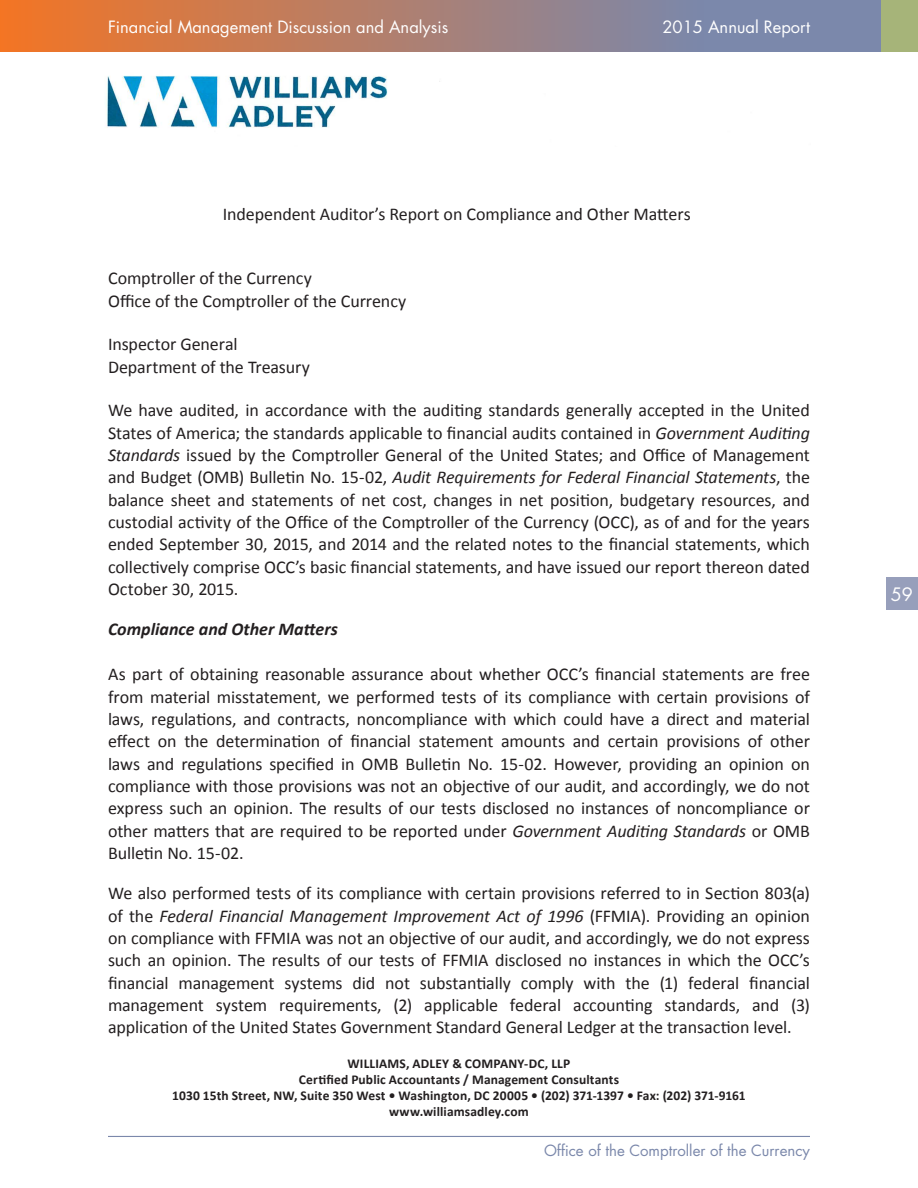
<style>
.page{position:relative;width:918px;height:1188px;background:#fff}
.page>*{position:absolute;margin:0;border:0;box-sizing:border-box;transform-origin:0 0}
.Auditor{font:18px/22.4px "Calibri";letter-spacing:-.005em;color:#231f20;text-align:justify}
.Auditor_Two{font:italic 700 18px "Calibri";color:#231f20}
.t1{font:18px "Futura Std";color:#fff}
.t2{font:16.5px "Futura Std";color:#fff}
.t3{font:15px "Futura Std";color:#7b88ab}
.Footnote{font:700 13.5px/16.2px "Calibri";letter-spacing:.01em;color:#231f20;text-align:center}
.s1{font-style:italic}
</style>
<div class="page">
<svg style="left:0;top:0;width:881px;height:52px;background:#aa8074"></svg>
<div style="left:881px;top:0;width:37px;height:52px;background:#a6b479"></div>
<hr style="left:108px;top:1136px;width:702px;height:1px;background:#7b88ab">
<div style="left:886px;top:578px;width:32px;height:32px;background:#979fbb"></div>
<img style="left:106px;top:75px;width:282px;height:53px">
<p class="t2" style="left:108px;top:16px;width:342px">Financial Management Discussion and Analysis</p>
<p class="t2" style="left:662px;top:16px;width:149px">2015 Annual Report</p>
<p class="Auditor" style="left:223px;top:203px;width:470px">Independent Auditor’s Report on Compliance and Other Matters</p>
<p class="Auditor" style="left:108px;top:267px;width:206px">Comptroller of the Currency</p>
<p class="Auditor" style="left:108px;top:290px;width:300px">Office of the Comptroller of the Currency</p>
<p class="Auditor" style="left:108px;top:333px;width:131px">Inspector General</p>
<p class="Auditor" style="left:108px;top:356px;width:203px">Department of the Treasury</p>
<p class="Auditor" style="left:108px;top:399px;width:704px">We have audited, in accordance with the auditing standards generally accepted in the United States of America; the standards applicable to financial audits contained in <span class="s1">Government Auditing Standards</span> issued by the Comptroller General of the United States; and Office of Management and Budget (OMB) Bulletin No. 15-02, <span class="s1">Audit Requirements for Federal Financial Statements</span>, the balance sheet and statements of net cost, changes in net position, budgetary resources, and custodial activity of the Office of the Comptroller of the Currency (OCC), as of and for the years ended September 30, 2015, and 2014 and the related notes to the financial statements, which collectively comprise OCC’s basic financial statements, and have issued our report thereon dated October 30, 2015.</p>
<p class="Auditor_Two" style="left:108px;top:618px;width:231px">Compliance and Other Matters</p>
<p class="Auditor" style="left:108px;top:663px;width:704px">As part of obtaining reasonable assurance about whether OCC’s financial statements are free from material misstatement, we performed tests of its compliance with certain provisions of laws, regulations, and contracts, noncompliance with which could have a direct and material effect on the determination of financial statement amounts and certain provisions of other laws and regulations specified in OMB Bulletin No. 15-02. However, providing an opinion on compliance with those provisions was not an objective of our audit, and accordingly, we do not express such an opinion. The results of our tests disclosed no instances of noncompliance or other matters that are required to be reported under <span class="s1">Government Auditing Standards</span> or OMB Bulletin No. 15-02.</p>
<p class="Auditor" style="left:108px;top:882px;width:704px">We also performed tests of its compliance with certain provisions referred to in Section 803(a) of the <span class="s1">Federal Financial Management Improvement Act of 1996</span> (FFMIA). Providing an opinion on compliance with FFMIA was not an objective of our audit, and accordingly, we do not express such an opinion. The results of our tests of FFMIA disclosed no instances in which the OCC’s financial management systems did not substantially comply with the (1) federal financial management system requirements, (2) applicable federal accounting standards, and (3) application of the United States Government Standard General Ledger at the transaction level.</p>
<p class="Footnote" style="left:172px;top:1055px;width:575px">WILLIAMS, ADLEY &amp; COMPANY-DC, LLP<br>Certified Public Accountants / Management Consultants<br>1030 15th Street, NW, Suite 350 West • Washington, DC 20005 • (202) 371-1397 • Fax: (202) 371-9161 www.williamsadley.com</p>
<p class="t3" style="left:544px;top:1140px;width:267px">Office of the Comptroller of the Currency</p>
<p class="t1" style="left:891px;top:583px;width:24px">59</p>
</div>
